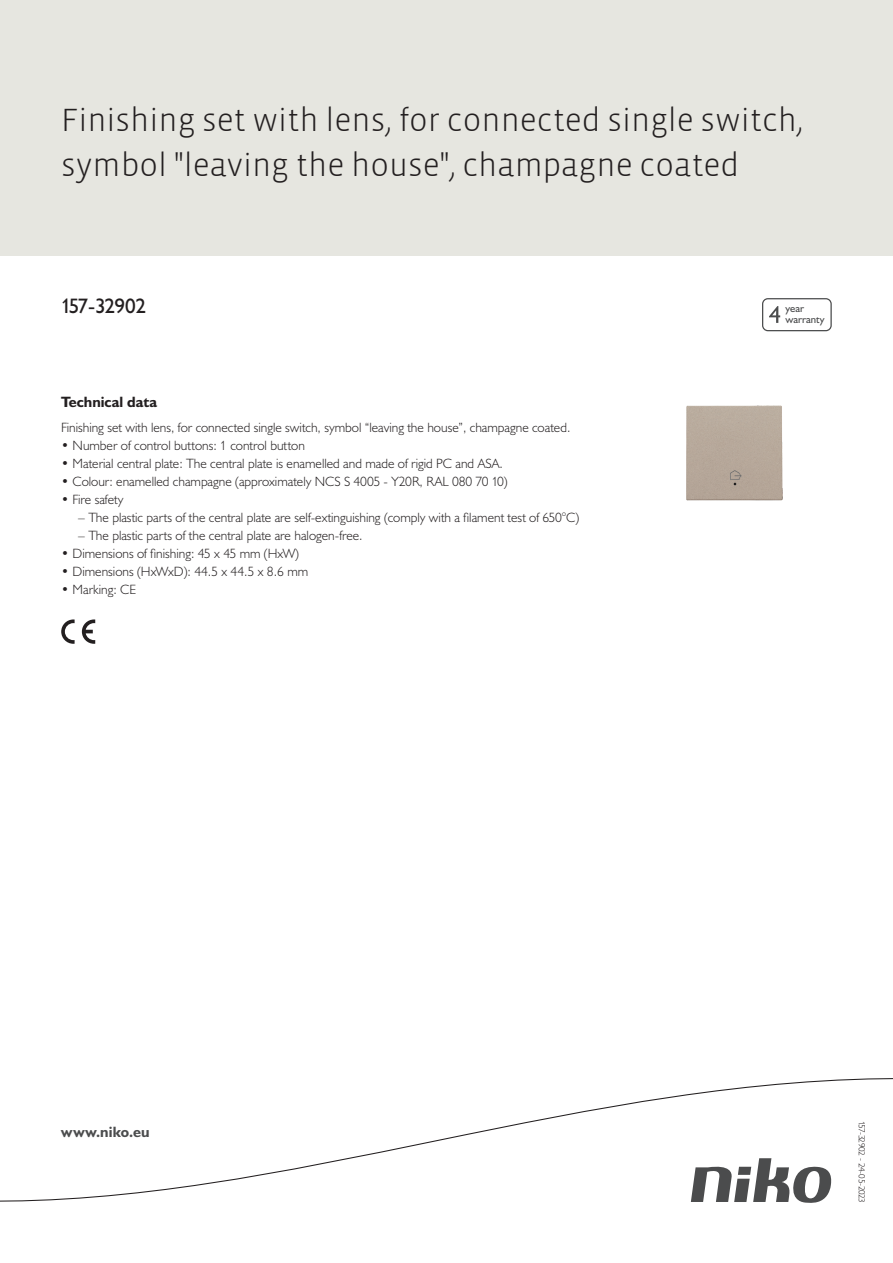
<style>
.page{position:relative;width:893px;height:1263px;background:#fff}
.page>*{position:absolute;margin:0;border:0;box-sizing:border-box;transform-origin:0 0}
.Title_datasheets{font:300 33px/45px "Vista Sans";color:#231f20}
.Article_number{font:21px "Humanist 521 BT";letter-spacing:-.04em;color:#231f20}
.Titles_parts{font:700 15px "Humanist 521 BT";color:#231f20}
.titel_afbeelding{font:700 15px "Humanist 521 BT";letter-spacing:.005em;color:#4b4c4d}
.USP_Bullets{font:300 13.5px "Humanist 521 BT";color:#231f20}
.USP_Bullets_level_2{font:300 13.5px "Humanist 521 BT";color:#231f20}
.Platte_tekst_CAB{font:300 13.5px "Humanist 521 BT";color:#231f20}
.t1{font:10.8px/10.8px "Humanist 521 BT";color:#4b4c4d}
.Revision{font:300 9px "Humanist 521 BT";letter-spacing:-.05em;color:#231f20}
</style>
<div class="page">
<div style="left:0;top:0;width:893px;height:255px;background:#e6e6e0"></div>
<svg style="left:82px;top:619px;width:13px;height:25px"></svg>
<svg style="left:61px;top:619px;width:14px;height:25px"></svg>
<svg style="left:762px;top:298px;width:70px;height:33px"></svg>
<svg style="left:0;top:1078px;width:893px;height:125px"></svg>
<img style="left:686px;top:405px;width:97px;height:96px">
<p class="Title_datasheets" style="left:61px;top:98px;width:743px">Finishing set with lens, for connected single switch, symbol "leaving the house", champagne coated</p>
<p class="Article_number" style="left:61px;top:293px;width:86px">157-32902</p>
<p class="Titles_parts" style="left:61px;top:393px;width:98px">Technical data</p>
<p class="Platte_tekst_CAB" style="left:61px;top:419px;width:511px">Finishing set with lens, for connected single switch, symbol “leaving the house”, champagne coated.</p>
<p class="USP_Bullets" style="left:61px;top:437px;width:245px">• Number of control buttons: 1 control button</p>
<p class="USP_Bullets" style="left:61px;top:455px;width:443px">• Material central plate: The central plate is enamelled and made of rigid PC and ASA.</p>
<p class="USP_Bullets" style="left:61px;top:473px;width:448px">• Colour: enamelled champagne (approximately NCS S 4005 - Y20R, RAL 080 70 10)</p>
<p class="USP_Bullets" style="left:61px;top:491px;width:64px">• Fire safety</p>
<p class="USP_Bullets_level_2" style="left:78px;top:509px;width:502px">– The plastic parts of the central plate are self-extinguishing (comply with a filament test of 650°C)</p>
<p class="USP_Bullets_level_2" style="left:78px;top:527px;width:286px">– The plastic parts of the central plate are halogen-free.</p>
<p class="USP_Bullets" style="left:61px;top:545px;width:239px">• Dimensions of finishing: 45 x 45 mm (HxW)</p>
<p class="USP_Bullets" style="left:61px;top:563px;width:249px">• Dimensions (HxWxD): 44.5 x 44.5 x 8.6 mm</p>
<p class="USP_Bullets" style="left:61px;top:581px;width:76px">• Marking: CE</p>
<p class="t1" style="left:785px;top:303px;width:41px">year warranty</p>
<p class="titel_afbeelding" style="left:61px;top:1122px;width:90px">www.niko.eu</p>
<p class="Revision" style="left:868px;top:1121px;width:83px;rotate:90deg">157-32902 - 24-05-2023</p>
</div>
